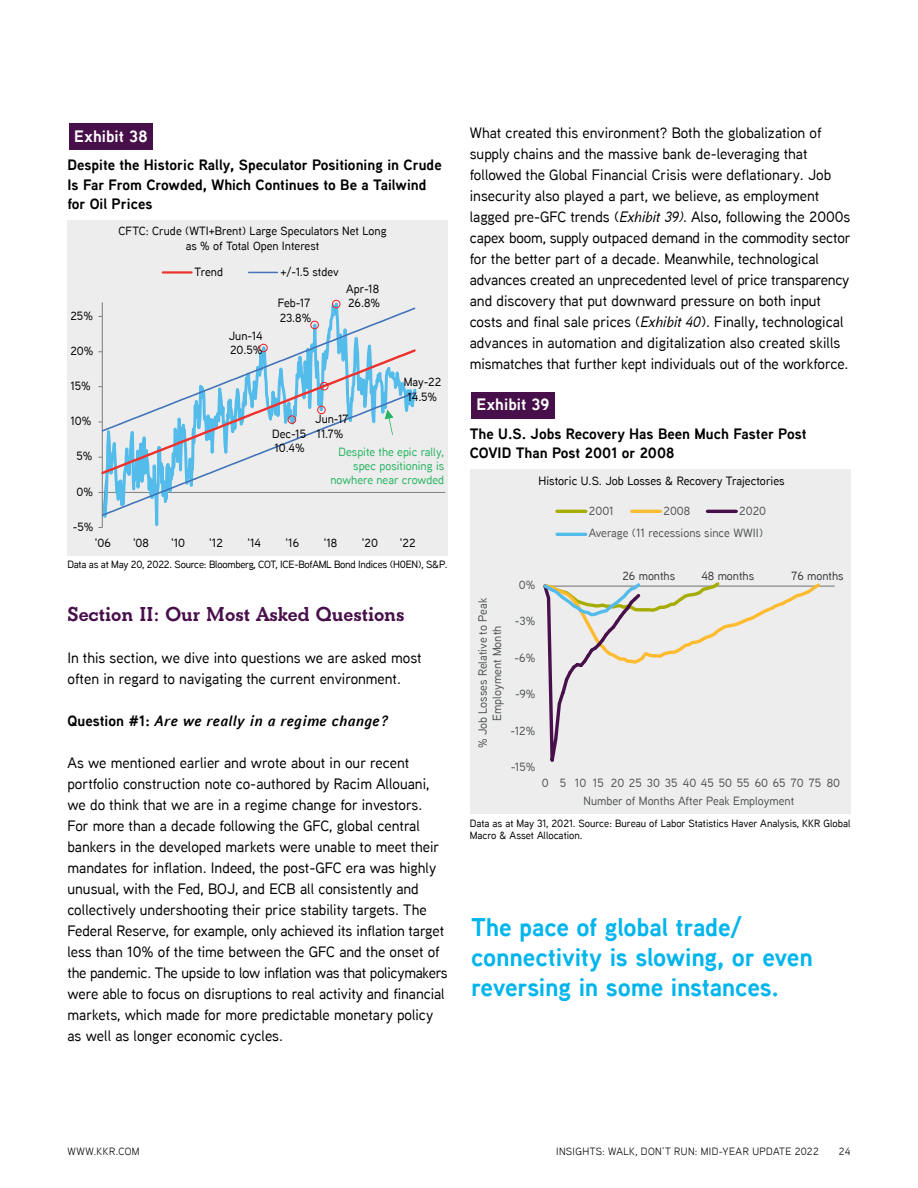
<style>
.page{position:relative;width:918px;height:1188px;background:#fff}
.page>*{position:absolute;margin:0;border:0;box-sizing:border-box;transform-origin:0 0}
.t1{font:700 25.5px/30px "Aaux Next";letter-spacing:-.01em;color:#00b5ec}
.t2{font:700 21px "Beton";color:#48104a}
.t3{font:700 16.5px "Aaux Next";letter-spacing:.01em;color:#fff}
.t4{font:500 15px/21px "Aaux Next";color:#000}
.t5{font:700 15px/19.5px "Aaux Next";color:#000}
.t6{font:italic 700 15px "Aaux Next";letter-spacing:.03em;color:#000}
.t7{font:500 12px "Aaux Next";color:#000}
.t8{font:500 11.85px/14.4px "Aaux Next";color:#000}
.t9{font:500 11.85px/14.2px "Aaux Next";color:#515455;text-align:center}
.t10{font:500 11.85px/14.2px "Aaux Next";color:#25b460;text-align:right}
.t11{font:500 11.85px "Aaux Next";color:#383b3d}
.t12{font:500 10.5px/12.6px "Aaux Next";color:#000}
.t13{font:500 10.5px "Aaux Next";letter-spacing:-.025em;color:#000}
.t14{font:10.5px "Aaux Next";letter-spacing:.035em;color:#000}
.s1{font-style:normal}
.s2{font-style:italic}
</style>
<div class="page">
<div style="left:68px;top:220px;width:380px;height:335px;background:#ededed"></div>
<div style="left:69px;top:123px;width:84px;height:27px;background:#48104a"></div>
<hr style="left:102px;top:302px;width:1px;height:226px;background:#7c807f">
<hr style="left:102px;top:492px;width:343px;height:1px;background:#7c807f">
<div style="left:332px;top:300px;width:8px;height:8px;border:1px solid #ed1d24;border-radius:50%"></div>
<hr style="left:163px;top:271px;width:29px;height:3px;background:#ee322e">
<svg style="left:249px;top:272px;width:28px;height:1px"></svg>
<svg style="left:98px;top:306px;width:319px;height:211px"></svg>
<div style="left:470px;top:469px;width:380px;height:345px;background:#ededed"></div>
<div style="left:471px;top:392px;width:84px;height:26px;background:#48104a"></div>
<hr style="left:543px;top:586px;width:292px;height:1px;background:#7c807f">
<svg style="left:543px;top:582px;width:280px;height:180px"></svg>
<hr style="left:557px;top:510px;width:29px;height:3px;background:#a7ac00">
<hr style="left:632px;top:510px;width:28px;height:3px;background:#fdbb30">
<hr style="left:707px;top:510px;width:29px;height:3px;background:#48104a">
<hr style="left:557px;top:533px;width:29px;height:3px;background:#54bceb">
<p class="t3" style="left:74px;top:124px;width:75px">Exhibit 38</p>
<p class="t5" style="left:68px;top:155px;width:376px">Despite the Historic Rally, Speculator Positioning in Crude<br>Is Far From Crowded, Which Continues to Be a Tailwind for Oil Prices</p>
<p class="t8" style="left:70px;top:308px;width:24px">25%</p>
<p class="t8" style="left:70px;top:343px;width:25px">20%</p>
<p class="t8" style="left:70px;top:378px;width:22px">15%</p>
<p class="t8" style="left:70px;top:414px;width:23px">10%</p>
<p class="t8" style="left:77px;top:449px;width:18px">5%</p>
<p class="t8" style="left:77px;top:484px;width:18px">0%</p>
<p class="t8" style="left:73px;top:519px;width:22px">-5%</p>
<p class="t8" style="left:118px;top:224px;width:270px;text-align:center">CFTC: Crude (WTI+Brent) Large Speculators Net Long as % of Total Open Interest</p>
<p class="t8" style="left:195px;top:264px;width:30px">Trend</p>
<p class="t8" style="left:280px;top:264px;width:60px">+/-1.5 stdev</p>
<p class="t8" style="left:229px;top:328px;width:35px">Jun-14<br>20.5%</p>
<p class="t8" style="left:278px;top:296px;width:35px">Feb-17<br>23.8%</p>
<p class="t8" style="left:346px;top:281px;width:35px">Apr-18<br>26.8%</p>
<p class="t8" style="left:404px;top:374px;width:39px;text-align:center">May-22<br>14.5%</p>
<p class="t8" style="left:272px;top:426px;width:36px">Dec-15<br>10.4%</p>
<p class="t8" style="left:315px;top:412px;width:35px">Jun-17<br>11.7%</p>
<p class="t10" style="left:330px;top:444px;width:115px">Despite the epic rally, spec positioning is nowhere near crowded</p>
<p class="t8" style="left:95px;top:535px;width:18px">'06</p>
<p class="t8" style="left:133px;top:535px;width:17px">'08</p>
<p class="t8" style="left:171px;top:535px;width:16px">'10</p>
<p class="t8" style="left:209px;top:535px;width:15px">'12</p>
<p class="t8" style="left:247px;top:535px;width:15px">'14</p>
<p class="t8" style="left:286px;top:535px;width:15px">'16</p>
<p class="t8" style="left:324px;top:535px;width:15px">'18</p>
<p class="t8" style="left:362px;top:535px;width:18px">'20</p>
<p class="t8" style="left:400px;top:535px;width:17px">'22</p>
<p class="t13" style="left:68px;top:557px;width:381px">Data as at May 20, 2022. Source: Bloomberg, COT, ICE-BofAML Bond Indices (H0EN), S&amp;P.</p>
<h2 class="t2" style="left:68px;top:602px;width:338px">Section II: Our Most Asked Questions</h2>
<p class="t4" style="left:68px;top:647px;width:356px">In this section, we dive into questions we are asked most often in regard to navigating the current environment.</p>
<p class="t6" style="left:68px;top:710px;width:322px"><span class="s1">Question #1:</span> Are we really in a regime change?</p>
<p class="t4" style="left:68px;top:752px;width:382px">As we mentioned earlier and wrote about in our recent portfolio construction note co-authored by Racim Allouani, we do think that we are in a regime change for investors.<br>For more than a decade following the GFC, global central bankers in the developed markets were unable to meet their mandates for inflation. Indeed, the post-GFC era was highly unusual, with the Fed, BOJ, and ECB all consistently and collectively undershooting their price stability targets. The Federal Reserve, for example, only achieved its inflation target less than 10% of the time between the GFC and the onset of the pandemic. The upside to low inflation was that policymakers were able to focus on disruptions to real activity and financial markets, which made for more predictable monetary policy as well as longer economic cycles.</p>
<p class="t4" style="left:470px;top:122px;width:382px">What created this environment? Both the globalization of supply chains and the massive bank de-leveraging that followed the Global Financial Crisis were deflationary. Job insecurity also played a part, we believe, as employment lagged pre-GFC trends (<span class="s2">Exhibit 39)</span>. Also, following the 2000s capex boom, supply outpaced demand in the commodity sector for the better part of a decade. Meanwhile, technological advances created an unprecedented level of price transparency and discovery that put downward pressure on both input costs and final sale prices (<span class="s2">Exhibit 40</span>). Finally, technological advances in automation and digitalization also created skills mismatches that further kept individuals out of the workforce.</p>
<p class="t3" style="left:477px;top:393px;width:75px">Exhibit 39</p>
<p class="t5" style="left:470px;top:424px;width:338px">The U.S. Jobs Recovery Has Been Much Faster Post<br>COVID Than Post 2001 or 2008</p>
<p class="t7" style="left:539px;top:472px;width:248px">Historic U.S. Job Losses &amp; Recovery Trajectories</p>
<p class="t9" style="left:519px;top:578px;width:18px">0%</p>
<p class="t9" style="left:475px;top:748px;width:152px;rotate:-90deg">% Job Losses Relative to Peak<br>Employment Month</p>
<p class="t9" style="left:515px;top:614px;width:22px">-3%</p>
<p class="t9" style="left:515px;top:650px;width:22px">-6%</p>
<p class="t9" style="left:515px;top:687px;width:22px">-9%</p>
<p class="t9" style="left:511px;top:723px;width:26px">-12%</p>
<p class="t9" style="left:511px;top:759px;width:26px">-15%</p>
<p class="t9" style="left:589px;top:499px;width:179px;line-height:22.8px;text-align:right">2020<br>Average (11 recessions since WWII)</p>
<p class="t9" style="left:589px;top:503px;width:26px">2001</p>
<p class="t9" style="left:664px;top:503px;width:28px">2008</p>
<p class="t11" style="left:622px;top:568px;width:54px">26 months</p>
<p class="t11" style="left:701px;top:568px;width:54px">48 months</p>
<p class="t11" style="left:791px;top:568px;width:54px">76 months</p>
<p class="t9" style="left:542px;top:775px;width:300px">0 5 10 15 20253035404550556065707580</p>
<p class="t9" style="left:584px;top:794px;width:212px">Number of Months After Peak Employment</p>
<p class="t12" style="left:470px;top:817px;width:382px">Data as at May 31, 2021. Source: Bureau of Labor Statistics Haver Analysis, KKR Global<br>Macro &amp; Asset Allocation.</p>
<h1 class="t1" style="left:471px;top:911px;width:343px">The pace of global trade/ connectivity is slowing, or even reversing in some instances.</h1>
<p class="t14" style="left:68px;top:1144px;width:74px">WWW.KKR.COM</p>
<p class="t14" style="left:556px;top:1144px;width:264px">INSIGHTS: WALK, DON’T RUN: MID-YEAR UPDATE 2022</p>
<p class="t14" style="left:839px;top:1144px;width:13px">24</p>
</div>
